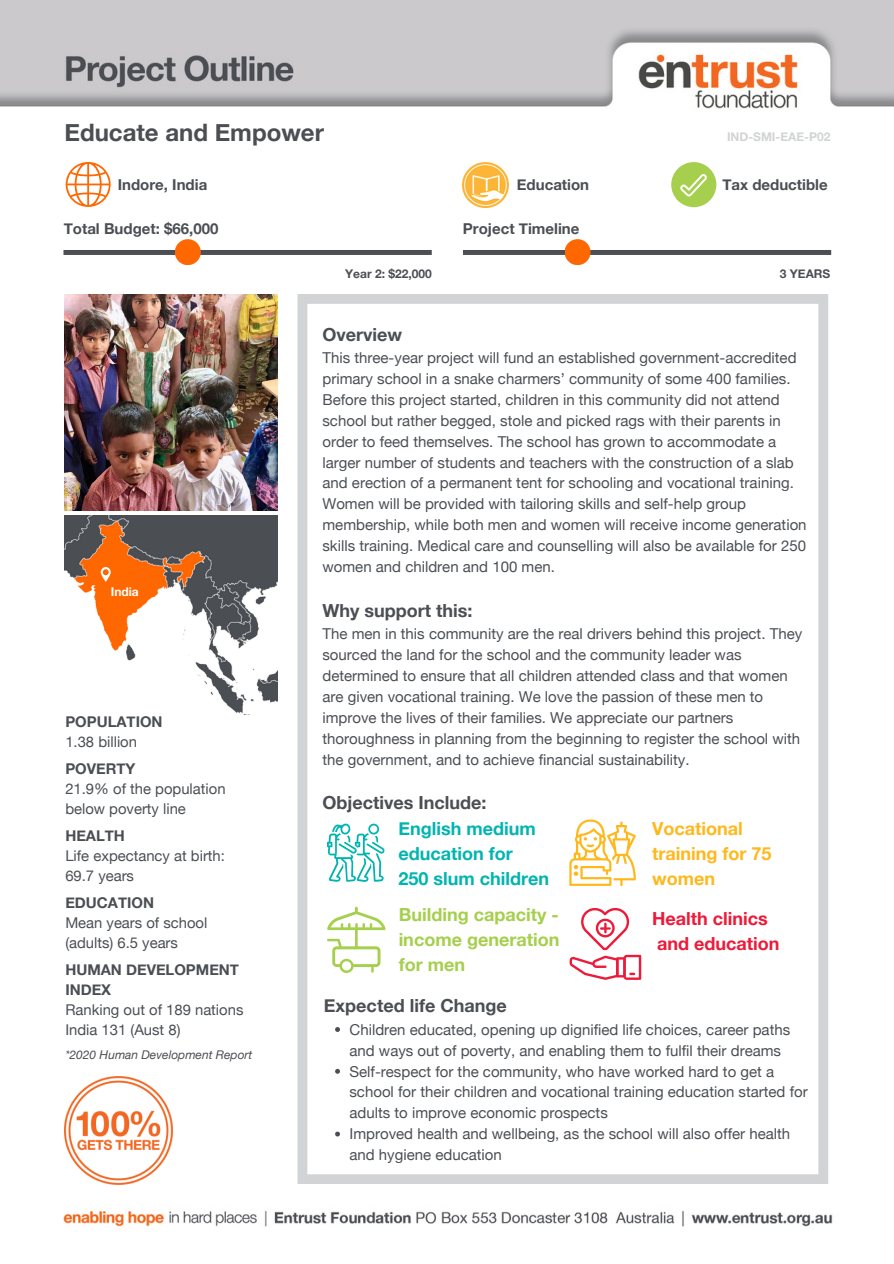
<style>
.page{position:relative;width:894px;height:1264px;background:#fff}
.page>*{position:absolute;margin:0;border:0;box-sizing:border-box;transform-origin:0 0}
.t1{font:700 24px "Helvetica Neue";color:#4b4f54}
.t2{font:700 18px "Helvetica Neue";color:#4b4f54}
.t3{font:700 18px/24.9px "Helvetica Neue";color:#00b5b0}
.t4{font:700 18px/24.9px "Helvetica Neue";color:#a5cf4c;text-align:justify}
.t5{font:700 18px/25px "Helvetica Neue";color:#ffb81c}
.t6{font:700 18px/24.9px "Helvetica Neue";color:#ed1a39}
.t7{font:15px/20.9px "Helvetica Neue";color:#4b4f54}
.t8{font:700 15px "Helvetica Neue";color:#4b4f54}
.t9{font:14.85px/20px "Helvetica Neue";color:#4b4f54}
.t10{font:700 14.85px/20px "Helvetica Neue";color:#4b4f54}
.t11{font:italic 12px "Helvetica Neue";color:#4b4f54}
.t12{font:700 12px "Helvetica Neue";color:#4b4f54}
.t13{font:700 12px "Helvetica Neue";color:#d1d3d4}
.t14{font:700 12px "Helvetica Neue";color:#fff}
</style>
<div class="page">
<img style="left:0;top:0;width:893px;height:1227px">
<svg style="left:297px;top:294px;width:531px;height:889px"></svg>
<img style="left:64px;top:294px;width:213px;height:216px">
<div style="left:671px;top:162px;width:45px;height:45px;background:#a5cf4c;border-radius:50%"></div>
<svg style="left:680px;top:174px;width:26px;height:22px"></svg>
<svg style="left:66px;top:162px;width:45px;height:45px"></svg>
<img style="left:463px;top:162px;width:45px;height:45px">
<div style="left:63px;top:250px;width:368px;height:5px;background:#4b4f54"></div>
<div style="left:463px;top:250px;width:367px;height:5px;background:#4b4f54"></div>
<div style="left:564px;top:239px;width:26px;height:26px;background:#ff6700;border-radius:50%"></div>
<div style="left:175px;top:239px;width:26px;height:26px;background:#ff6700;border-radius:50%"></div>
<img style="left:64px;top:516px;width:213px;height:198px">
<svg style="left:101px;top:567px;width:10px;height:14px"></svg>
<svg style="left:327px;top:823px;width:57px;height:59px"></svg>
<svg style="left:327px;top:906px;width:58px;height:67px"></svg>
<svg style="left:569px;top:906px;width:72px;height:73px"></svg>
<svg style="left:569px;top:819px;width:66px;height:66px"></svg>
<img style="left:64px;top:1076px;width:109px;height:108px">
<svg style="left:335px;top:1027px;width:5px;height:4px"></svg>
<svg style="left:335px;top:1068px;width:5px;height:5px"></svg>
<svg style="left:335px;top:1131px;width:5px;height:5px"></svg>
<h1 class="t1" style="left:64px;top:117px;width:261px">Educate and Empower</h1>
<p class="t13" style="left:726px;top:129px;width:105px">IND-SMI-EAE-P02</p>
<p class="t8" style="left:118px;top:176px;width:91px">Indore, India</p>
<p class="t8" style="left:516px;top:176px;width:74px">Education</p>
<p class="t8" style="left:722px;top:176px;width:107px">Tax deductible</p>
<p class="t8" style="left:64px;top:220px;width:156px">Total Budget: $66,000</p>
<p class="t8" style="left:463px;top:220px;width:118px">Project Timeline</p>
<p class="t12" style="left:345px;top:266px;width:88px">Year 2: $22,000</p>
<p class="t12" style="left:779px;top:266px;width:52px">3 YEARS</p>
<p class="t14" style="left:111px;top:584px;width:29px">India</p>
<p class="t10" style="left:65px;top:711px;width:99px">POPULATION</p>
<p class="t9" style="left:65px;top:731px;width:73px">1.38 billion</p>
<p class="t10" style="left:65px;top:758px;width:72px">POVERTY</p>
<p class="t9" style="left:65px;top:778px;width:162px">21.9% of the population below poverty line</p>
<p class="t10" style="left:65px;top:825px;width:61px">HEALTH</p>
<p class="t9" style="left:65px;top:845px;width:161px">Life expectancy at birth:<br>69.7 years</p>
<p class="t10" style="left:65px;top:892px;width:90px">EDUCATION</p>
<p class="t9" style="left:65px;top:912px;width:143px">Mean years of school (adults) 6.5 years</p>
<p class="t10" style="left:65px;top:959px;width:175px">HUMAN DEVELOPMENT<br>INDEX</p>
<p class="t9" style="left:65px;top:999px;width:179px">Ranking out of 189 nations<br>India 131 (Aust 8)</p>
<p class="t11" style="left:65px;top:1047px;width:188px">*2020 Human Development Report</p>
<p class="t2" style="left:322px;top:323px;width:81px">Overview</p>
<p class="t7" style="left:322px;top:347px;width:485px">This three-year project will fund an established government-accredited primary school in a snake charmers’ community of some 400 families.<br>Before this project started, children in this community did not attend school but rather begged, stole and picked rags with their parents in order to feed themselves. The school has grown to accommodate a larger number of students and teachers with the construction of a slab and erection of a permanent tent for schooling and vocational training.<br>Women will be provided with tailoring skills and self-help group membership, while both men and women will receive income generation skills training. Medical care and counselling will also be available for 250 women and children and 100 men.</p>
<p class="t2" style="left:322px;top:599px;width:152px">Why support this:</p>
<p class="t7" style="left:322px;top:623px;width:481px">The men in this community are the real drivers behind this project. They sourced the land for the school and the community leader was determined to ensure that all children attended class and that women are given vocational training. We love the passion of these men to improve the lives of their families. We appreciate our partners thoroughness in planning from the beginning to register the school with the government, and to achieve financial sustainability.</p>
<p class="t2" style="left:322px;top:791px;width:166px">Objectives Include:</p>
<p class="t3" style="left:398px;top:815px;width:152px">English medium education for<br>250 slum children</p>
<p class="t4" style="left:398px;top:901px;width:162px">Building capacity - income generation for men</p>
<p class="t2" style="left:324px;top:994px;width:184px">Expected life Change</p>
<p class="t5" style="left:652px;top:815px;width:121px">Vocational training for 75 women</p>
<p class="t6" style="left:652px;top:906px;width:129px">Health clinics and education</p>
<p class="t7" style="left:349px;top:1018px;width:459px">Children educated, opening up dignified life choices, career paths and ways out of poverty, and enabling them to fulfil their dreams Self-respect for the community, who have worked hard to get a school for their children and vocational training education started for adults to improve economic prospects<br>Improved health and wellbeing, as the school will also offer health and hygiene education</p>
</div>
